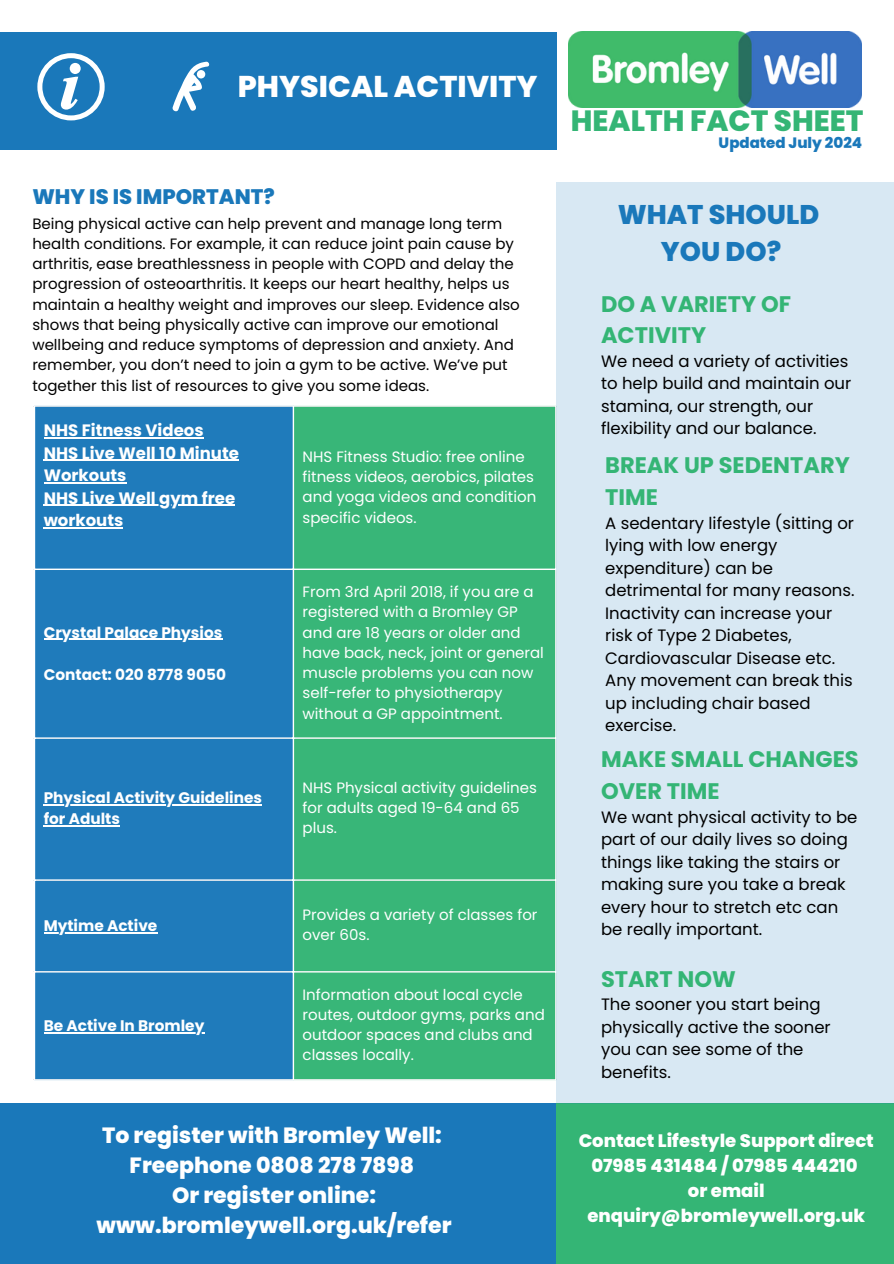
<style>
.page{position:relative;width:894px;height:1264px;background:#fff}
.page>*{position:absolute;margin:0;border:0;box-sizing:border-box;transform-origin:0 0}
.t1{font:800 30px "Poppins";color:#fff}
.t2{font:800 29.25px "Poppins";color:#34b575}
.t3{font:800 27px/37.2px "Poppins";color:#1a78ba;text-align:center}
.t4{font:700 22.5px/31.5px "Poppins";color:#34b575}
.t5{font:800 22.05px/30.2px "Poppins";color:#fff;text-align:center}
.t6{font:800 21px "Poppins";color:#1a78ba}
.t7{font:800 18px/24.8px "Poppins";color:#fff;text-align:center}
.t8{font:16.5px/22.5px "Poppins";color:#000}
.t9{font:700 16.5px/22.5px "Poppins";color:#fff}
.t10{font:700 15.3px/21.3px "Poppins";color:#fff}
.t11{font:15px/20.2px "Poppins";color:#000}
.t12{font:15px/20.2px "Poppins";color:#fff}
.t13{font:800 15px "Poppins";color:#1a78ba}
</style>
<div class="page">
<div style="left:0;top:32px;width:556px;height:117px;background:#1a78ba"></div>
<div style="left:0;top:1103px;width:556px;height:160px;background:#1a78ba"></div>
<div style="left:556px;top:1103px;width:337px;height:160px;background:#34b575"></div>
<svg style="left:37px;top:53px;width:68px;height:67px"></svg>
<div style="left:35px;top:407px;width:257px;height:672px;background:#1f7bbb"></div>
<div style="left:294px;top:407px;width:261px;height:672px;background:#38b678"></div>
<hr style="left:44px;top:437px;width:159px;height:1px;background:#fff">
<hr style="left:44px;top:459px;width:195px;height:2px;background:#fff">
<hr style="left:44px;top:482px;width:82px;height:1px;background:#fff">
<hr style="left:44px;top:504px;width:191px;height:2px;background:#fff">
<hr style="left:44px;top:527px;width:79px;height:1px;background:#fff">
<hr style="left:44px;top:638px;width:178px;height:1px;background:#fff">
<hr style="left:44px;top:804px;width:218px;height:1px;background:#fff">
<hr style="left:44px;top:825px;width:76px;height:1px;background:#fff">
<hr style="left:44px;top:932px;width:113px;height:1px;background:#fff">
<hr style="left:44px;top:1032px;width:160px;height:1px;background:#fff">
<hr style="left:34px;top:568px;width:522px;height:2px;background:#fff">
<hr style="left:34px;top:737px;width:522px;height:1px;background:#fff">
<hr style="left:34px;top:879px;width:522px;height:1px;background:#fff">
<hr style="left:34px;top:971px;width:522px;height:1px;background:#fff">
<div style="left:556px;top:182px;width:337px;height:921px;background:#d8e8f3"></div>
<svg style="left:172px;top:62px;width:37px;height:50px"></svg>
<div style="left:197px;top:70px;width:8px;height:8px;background:#fff;border-radius:50%"></div>
<img style="left:568px;top:31px;width:293px;height:77px">
<p class="t1" style="left:238px;top:65px;width:301px">PHYSICAL ACTIVITY</p>
<h1 class="t6" style="left:32px;top:182px;width:244px">WHY IS IS IMPORTANT?</h1>
<p class="t11" style="left:32px;top:213px;width:489px">Being physical active can help prevent and manage long term health conditions. For example, it can reduce joint pain cause by arthritis, ease breathlessness in people with COPD and delay the progression of osteoarthritis. It keeps our heart healthy, helps us maintain a healthy weight and improves our sleep. Evidence also shows that being physically active can improve our emotional wellbeing and reduce symptoms of depression and anxiety. And remember, you don’t need to join a gym to be active. We’ve put together this list of resources to give you some ideas.</p>
<p class="t9" style="left:44px;top:419px;width:197px">NHS Fitness Videos<br>NHS Live Well 10 Minute<br>Workouts<br>NHS Live Well gym free workouts</p>
<p class="t10" style="left:44px;top:621px;width:180px">Crystal Palace Physios</p>
<p class="t10" style="left:44px;top:664px;width:184px">Contact: 020 8778 9050</p>
<p class="t12" style="left:302px;top:446px;width:235px">NHS Fitness Studio: free online fitness videos, aerobics, pilates and yoga videos and condition specific videos.</p>
<p class="t12" style="left:302px;top:581px;width:243px">From 3rd April 2018, if you are a registered with a Bromley GP and are 18 years or older and have back, neck, joint or general muscle problems you can now self-refer to physiotherapy without a GP appointment.</p>
<p class="t10" style="left:44px;top:787px;width:220px">Physical Activity Guidelines for Adults</p>
<p class="t12" style="left:302px;top:777px;width:236px">NHS Physical activity guidelines for adults aged 19-64 and 65 plus.</p>
<p class="t10" style="left:44px;top:915px;width:115px">Mytime Active</p>
<p class="t12" style="left:302px;top:904px;width:236px">Provides a variety of classes for over 60s.</p>
<p class="t10" style="left:44px;top:1015px;width:162px">Be Active In Bromley</p>
<p class="t12" style="left:302px;top:984px;width:244px">Information about local cycle routes, outdoor gyms, parks and outdoor spaces and clubs and classes locally.</p>
<h6 class="t2" style="left:570px;top:100px;width:294px">HEALTH FACT SHEET</h6>
<h3 class="t13" style="left:718px;top:132px;width:145px">Updated July 2024</h3>
<p class="t3" style="left:617px;top:195px;width:203px">WHAT SHOULD<br>YOU DO?</p>
<h2 class="t4" style="left:601px;top:288px;width:191px">DO A VARIETY OF<br>ACTIVITY</h2>
<h2 class="t8" style="left:601px;top:349px;width:252px">We need a variety of activities to help build and maintain our stamina, our strength, our flexibility and our balance.</h2>
<p class="t4" style="left:605px;top:450px;width:246px">BREAK UP SEDENTARY<br>TIME</p>
<p class="t8" style="left:605px;top:511px;width:251px">A sedentary lifestyle (sitting or lying with low energy expenditure) can be detrimental for many reasons.<br>Inactivity can increase your risk of Type 2 Diabetes,<br>Cardiovascular Disease etc.<br>Any movement can break this up including chair based exercise.</p>
<p class="t4" style="left:601px;top:743px;width:259px">MAKE SMALL CHANGES<br>OVER TIME</p>
<p class="t8" style="left:601px;top:805px;width:258px">We want physical activity to be part of our daily lives so doing things like taking the stairs or making sure you take a break every hour to stretch etc can be really important.</p>
<h6 class="t4" style="left:601px;top:962px;width:136px">START NOW</h6>
<h6 class="t8" style="left:601px;top:993px;width:231px">The sooner you start being physically active the sooner you can see some of the benefits.</h6>
<h1 class="t5" style="left:97px;top:1120px;width:356px">To register with Bromley Well:<br>Freephone 0808 278 7898<br>Or register online: www.bromleywell.org.uk/refer</h1>
<p class="t7" style="left:578px;top:1128px;width:296px">Contact Lifestyle Support direct<br>07985 431484 / 07985 444210<br>or email enquiry@bromleywell.org.uk</p>
</div>
